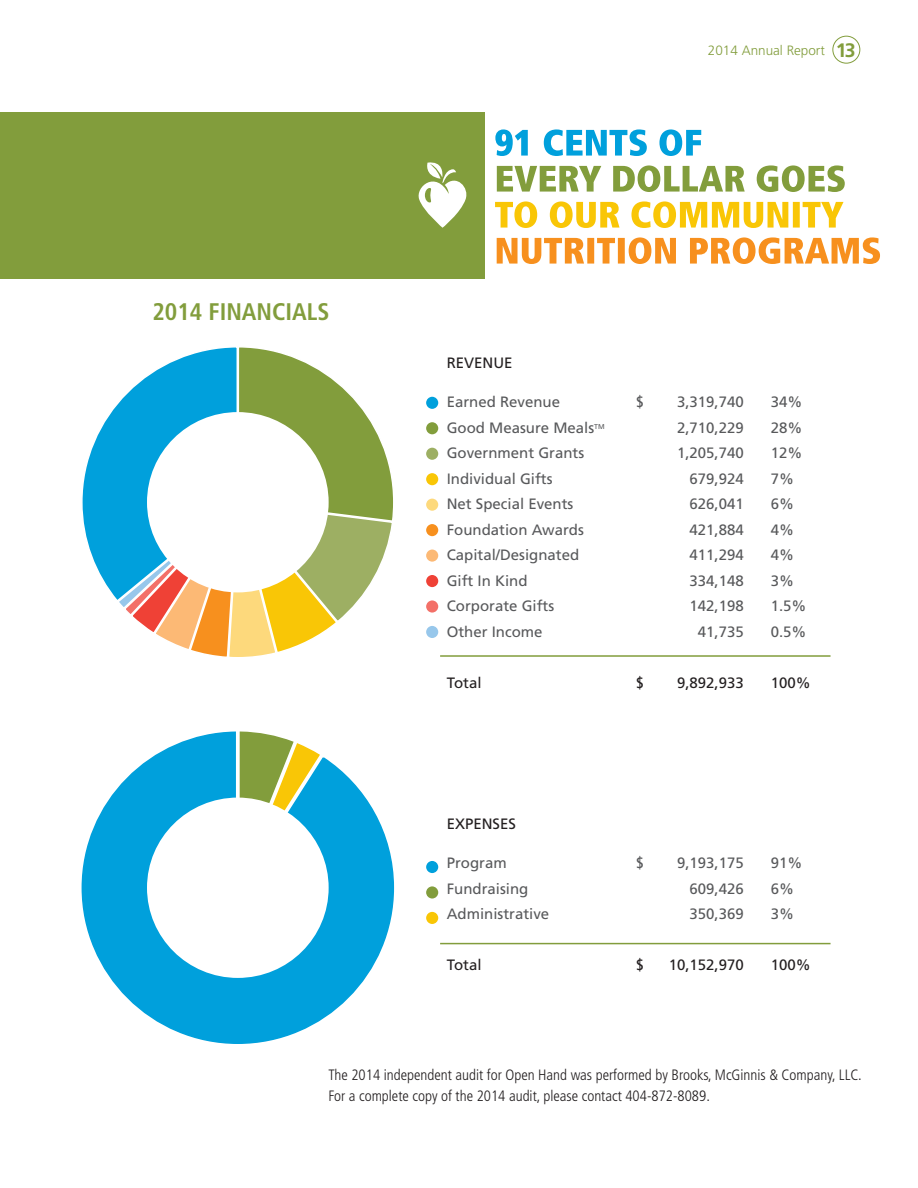
<style>
.page{position:relative;width:918px;height:1188px;background:#fff}
.page>*{position:absolute;margin:0;border:0;box-sizing:border-box;transform-origin:0 0}
.t1{font:700 condensed 24px "Frutiger";color:#829d3c}
.t2{font:15px "Frutiger";color:#58595b}
.t3{font:300 condensed 15px/21px "Frutiger";color:#231f20}
.t4{font:15px "Frutiger";color:#231f20}
.t5{font:300 13.5px "Frutiger";color:#829d3c}
.s1{font-weight:700;font-size:19.5px}
</style>
<div class="page">
<div style="left:0;top:113px;width:484px;height:166px;background:#829d3c"></div>
<hr style="left:440px;top:655px;width:391px;height:2px;background:#829d3c">
<hr style="left:440px;top:943px;width:391px;height:1px;background:#829d3c">
<div style="left:425px;top:395px;width:15px;height:15px;background:#00a0dc;border-radius:50%"></div>
<div style="left:423px;top:394px;width:18px;height:18px;border:3px solid #fff;border-radius:50%"></div>
<div style="left:425px;top:859px;width:15px;height:16px;background:#00a0dc;border-radius:50%"></div>
<div style="left:423px;top:858px;width:18px;height:18px;border:3px solid #fff;border-radius:50%"></div>
<div style="left:425px;top:421px;width:15px;height:15px;background:#829d3c;border-radius:50%"></div>
<div style="left:423px;top:419px;width:18px;height:18px;border:3px solid #fff;border-radius:50%"></div>
<div style="left:425px;top:885px;width:15px;height:15px;background:#829d3c;border-radius:50%"></div>
<div style="left:423px;top:883px;width:18px;height:19px;border:3px solid #fff;border-radius:50%"></div>
<div style="left:425px;top:446px;width:15px;height:15px;background:#9daf63;border-radius:50%"></div>
<div style="left:423px;top:445px;width:18px;height:18px;border:3px solid #fff;border-radius:50%"></div>
<div style="left:425px;top:910px;width:15px;height:15px;background:#f9c606;border-radius:50%"></div>
<div style="left:423px;top:909px;width:18px;height:18px;border:3px solid #fff;border-radius:50%"></div>
<div style="left:425px;top:472px;width:15px;height:15px;background:#f9c606;border-radius:50%"></div>
<div style="left:423px;top:470px;width:18px;height:18px;border:3px solid #fff;border-radius:50%"></div>
<div style="left:425px;top:497px;width:15px;height:15px;background:#fdd97c;border-radius:50%"></div>
<div style="left:423px;top:496px;width:18px;height:18px;border:3px solid #fff;border-radius:50%"></div>
<div style="left:425px;top:523px;width:15px;height:15px;background:#f7901e;border-radius:50%"></div>
<div style="left:423px;top:521px;width:18px;height:18px;border:3px solid #fff;border-radius:50%"></div>
<div style="left:425px;top:548px;width:15px;height:15px;background:#fcb975;border-radius:50%"></div>
<div style="left:423px;top:547px;width:18px;height:18px;border:3px solid #fff;border-radius:50%"></div>
<div style="left:425px;top:573px;width:15px;height:16px;background:#ef4136;border-radius:50%"></div>
<div style="left:423px;top:572px;width:18px;height:18px;border:3px solid #fff;border-radius:50%"></div>
<div style="left:425px;top:599px;width:15px;height:15px;background:#f37068;border-radius:50%"></div>
<div style="left:423px;top:597px;width:18px;height:19px;border:3px solid #fff;border-radius:50%"></div>
<div style="left:425px;top:624px;width:15px;height:16px;background:#97c7eb;border-radius:50%"></div>
<div style="left:423px;top:623px;width:18px;height:18px;border:3px solid #fff;border-radius:50%"></div>
<svg style="left:81px;top:731px;width:314px;height:313px"></svg>
<svg style="left:239px;top:731px;width:82px;height:119px"></svg>
<svg style="left:497px;top:237px;width:383px;height:27px"></svg>
<svg style="left:495px;top:201px;width:349px;height:27px"></svg>
<svg style="left:497px;top:165px;width:348px;height:27px"></svg>
<svg style="left:495px;top:129px;width:206px;height:27px"></svg>
<svg style="left:82px;top:347px;width:311px;height:310px"></svg>
<div style="left:147px;top:412px;width:182px;height:180px;background:#fff;border-radius:50%"></div>
<div style="left:147px;top:798px;width:182px;height:180px;background:#fff;border-radius:50%"></div>
<svg style="left:418px;top:162px;width:49px;height:66px"></svg>
<div style="left:832px;top:36px;width:28px;height:28px;border:1px solid #829d3c;border-radius:50%"></div>
<h1 class="t1" style="left:152px;top:298px;width:179px">2014 FINANCIALS</h1>
<p class="t5" style="left:708px;top:43px;width:149px">2014 Annual Report <span class="s1">13</span></p>
<p class="t4" style="left:447px;top:354px;width:67px">REVENUE</p>
<p class="t2" style="left:447px;top:393px;width:115px">Earned Revenue</p>
<p class="t2" style="left:636px;top:393px;width:10px">$</p>
<p class="t2" style="left:677px;top:393px;width:68px">3,319,740</p>
<p class="t2" style="left:771px;top:393px;width:33px">34%</p>
<p class="t2" style="left:447px;top:419px;width:160px">Good Measure Meals<sup>TM</sup></p>
<p class="t2" style="left:677px;top:419px;width:68px">2,710,229</p>
<p class="t2" style="left:771px;top:419px;width:33px">28%</p>
<p class="t2" style="left:447px;top:444px;width:139px">Government Grants</p>
<p class="t2" style="left:677px;top:444px;width:68px">1,205,740</p>
<p class="t2" style="left:771px;top:444px;width:33px">12%</p>
<p class="t2" style="left:447px;top:470px;width:107px">Individual Gifts</p>
<p class="t2" style="left:690px;top:470px;width:56px">679,924</p>
<p class="t2" style="left:771px;top:470px;width:25px">7%</p>
<p class="t2" style="left:447px;top:495px;width:128px">Net Special Events</p>
<p class="t2" style="left:690px;top:495px;width:56px">626,041</p>
<p class="t2" style="left:771px;top:495px;width:25px">6%</p>
<p class="t2" style="left:447px;top:521px;width:139px">Foundation Awards</p>
<p class="t2" style="left:690px;top:521px;width:56px">421,884</p>
<p class="t2" style="left:771px;top:521px;width:25px">4%</p>
<p class="t2" style="left:447px;top:546px;width:134px">Capital/Designated</p>
<p class="t2" style="left:690px;top:546px;width:56px">411,294</p>
<p class="t2" style="left:771px;top:546px;width:25px">4%</p>
<p class="t2" style="left:447px;top:572px;width:82px">Gift In Kind</p>
<p class="t2" style="left:690px;top:572px;width:56px">334,148</p>
<p class="t2" style="left:771px;top:572px;width:25px">3%</p>
<p class="t2" style="left:447px;top:597px;width:109px">Corporate Gifts</p>
<p class="t2" style="left:690px;top:597px;width:56px">142,198</p>
<p class="t2" style="left:771px;top:597px;width:37px">1.5%</p>
<p class="t2" style="left:447px;top:623px;width:97px">Other Income</p>
<p class="t2" style="left:698px;top:623px;width:47px">41,735</p>
<p class="t2" style="left:771px;top:623px;width:37px">0.5%</p>
<p class="t4" style="left:447px;top:674px;width:36px">Total</p>
<p class="t4" style="left:636px;top:674px;width:10px">$</p>
<p class="t4" style="left:677px;top:674px;width:68px">9,892,933</p>
<p class="t4" style="left:771px;top:674px;width:42px">100%</p>
<p class="t4" style="left:447px;top:815px;width:71px">EXPENSES</p>
<p class="t2" style="left:447px;top:854px;width:62px">Program</p>
<p class="t2" style="left:636px;top:854px;width:10px">$</p>
<p class="t2" style="left:677px;top:854px;width:68px">9,193,175</p>
<p class="t2" style="left:771px;top:854px;width:33px">91%</p>
<p class="t2" style="left:447px;top:880px;width:83px">Fundraising</p>
<p class="t2" style="left:690px;top:880px;width:56px">609,426</p>
<p class="t2" style="left:771px;top:880px;width:25px">6%</p>
<p class="t2" style="left:447px;top:905px;width:104px">Administrative</p>
<p class="t2" style="left:690px;top:905px;width:56px">350,369</p>
<p class="t2" style="left:771px;top:905px;width:25px">3%</p>
<p class="t4" style="left:447px;top:956px;width:36px">Total</p>
<p class="t4" style="left:636px;top:956px;width:10px">$</p>
<p class="t4" style="left:669px;top:956px;width:77px">10,152,970</p>
<p class="t4" style="left:771px;top:956px;width:42px">100%</p>
<p class="t3" style="left:329px;top:1064px;width:535px">The 2014 independent audit for Open Hand was performed by Brooks, McGinnis &amp; Company, LLC.<br>For a complete copy of the 2014 audit, please contact 404-872-8089.</p>
</div>
